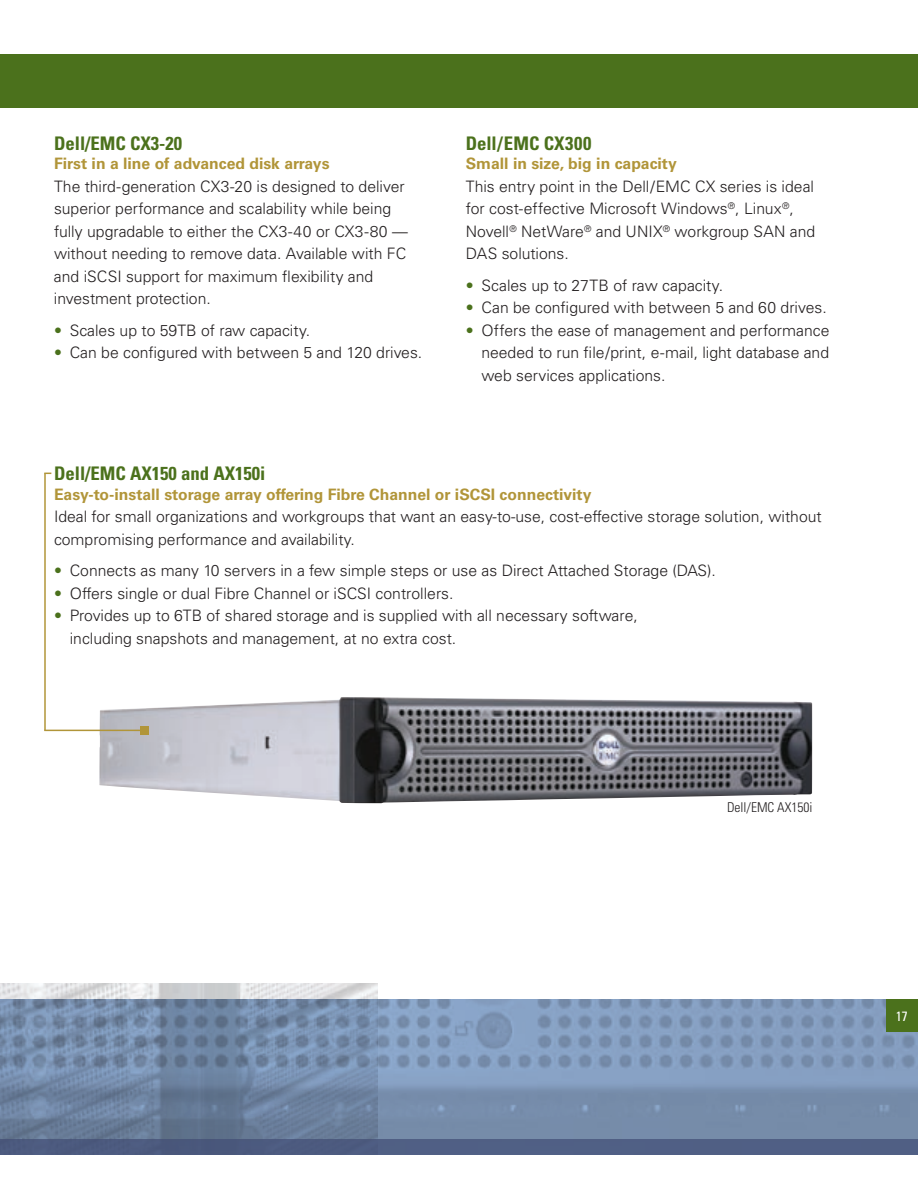
<style>
.page{position:relative;width:918px;height:1188px;background:#fff}
.page>*{position:absolute;margin:0;border:0;box-sizing:border-box;transform-origin:0 0}
.t1{font:700 condensed 18.75px "Univers";color:#4b711c}
.t2{font:300 15.75px/22.5px "Univers";color:#231f20}
.t3{font:700 15.75px "Univers";color:#b19539}
.t4{font:300 condensed 13.5px "Univers";color:#231f20}
.t5{font:condensed 13.5px "Univers";color:#fff}
.s1{color:#4b711c}
</style>
<div class="page">
<img style="left:99px;top:697px;width:713px;height:106px">
<img style="left:0;top:983px;width:378px;height:16px">
<hr style="left:44px;top:473px;width:2px;height:258px;background:#b19539">
<div style="left:140px;top:726px;width:8px;height:9px;background:#b19539"></div>
<hr style="left:44px;top:730px;width:102px;height:1px;background:#b19539">
<img style="left:0;top:999px;width:918px;height:155px">
<div style="left:0;top:54px;width:918px;height:54px;background:#4b711c"></div>
<div style="left:886px;top:999px;width:32px;height:32px;background:#4b711c"></div>
<p class="t1" style="left:54px;top:132px;width:130px">Dell/EMC CX3-20</p>
<p class="t3" style="left:54px;top:155px;width:277px">First in a line of advanced disk arrays</p>
<p class="t2" style="left:54px;top:175px;width:355px">The third-generation CX3-20 is designed to deliver superior performance and scalability while being fully upgradable to either the CX3-40 or CX3-80 — without needing to remove data. Available with FC and iSCSI support for maximum flexibility and investment protection.</p>
<p class="t2" style="left:54px;top:319px;width:258px"><span class="s1">•</span> Scales up to 59TB of raw capacity.</p>
<p class="t2" style="left:54px;top:342px;width:370px"><span class="s1">•</span> Can be configured with between 5 and 120 drives.</p>
<p class="t1" style="left:466px;top:132px;width:127px">Dell/EMC CX300</p>
<p class="t3" style="left:466px;top:155px;width:213px">Small in size, big in capacity</p>
<p class="t2" style="left:466px;top:175px;width:351px">This entry point in the Dell/EMC CX series is ideal for cost-effective Microsoft Windows<sup>®</sup>, Linux<sup>®</sup>, Novell<sup>®</sup> NetWare<sup>®</sup> and UNIX<sup>®</sup> workgroup SAN and DAS solutions.</p>
<p class="t2" style="left:466px;top:274px;width:259px"><span class="s1">•</span> Scales up to 27TB of raw capacity.</p>
<p class="t2" style="left:466px;top:297px;width:362px"><span class="s1">•</span> Can be configured with between 5 and 60 drives.</p>
<p class="t2" style="left:481px;top:319px;width:350px;text-align:justify;text-indent:-16px"><span class="s1">•</span> Offers the ease of management and performance needed to run file/print, e-mail, light database and web services applications.</p>
<p class="t1" style="left:54px;top:462px;width:213px">Dell/EMC AX150 and AX150i</p>
<p class="t3" style="left:54px;top:485px;width:539px">Easy-to-install storage array offering Fibre Channel or iSCSI connectivity</p>
<p class="t2" style="left:54px;top:505px;width:769px">Ideal for small organizations and workgroups that want an easy-to-use, cost-effective storage solution, without compromising performance and availability.</p>
<p class="t2" style="left:54px;top:559px;width:663px"><span class="s1">•</span> Connects as many 10 servers in a few simple steps or use as Direct Attached Storage (DAS).</p>
<p class="t2" style="left:54px;top:582px;width:401px"><span class="s1">•</span> Offers single or dual Fibre Channel or iSCSI controllers.</p>
<p class="t2" style="left:70px;top:604px;width:570px;text-indent:-16px"><span class="s1">•</span> Provides up to 6TB of shared storage and is supplied with all necessary software, including snapshots and management, at no extra cost.</p>
<p class="t4" style="left:727px;top:799px;width:87px">Dell/EMC AX150i</p>
<p class="t5" style="left:896px;top:1007px;width:13px">17</p>
</div>
